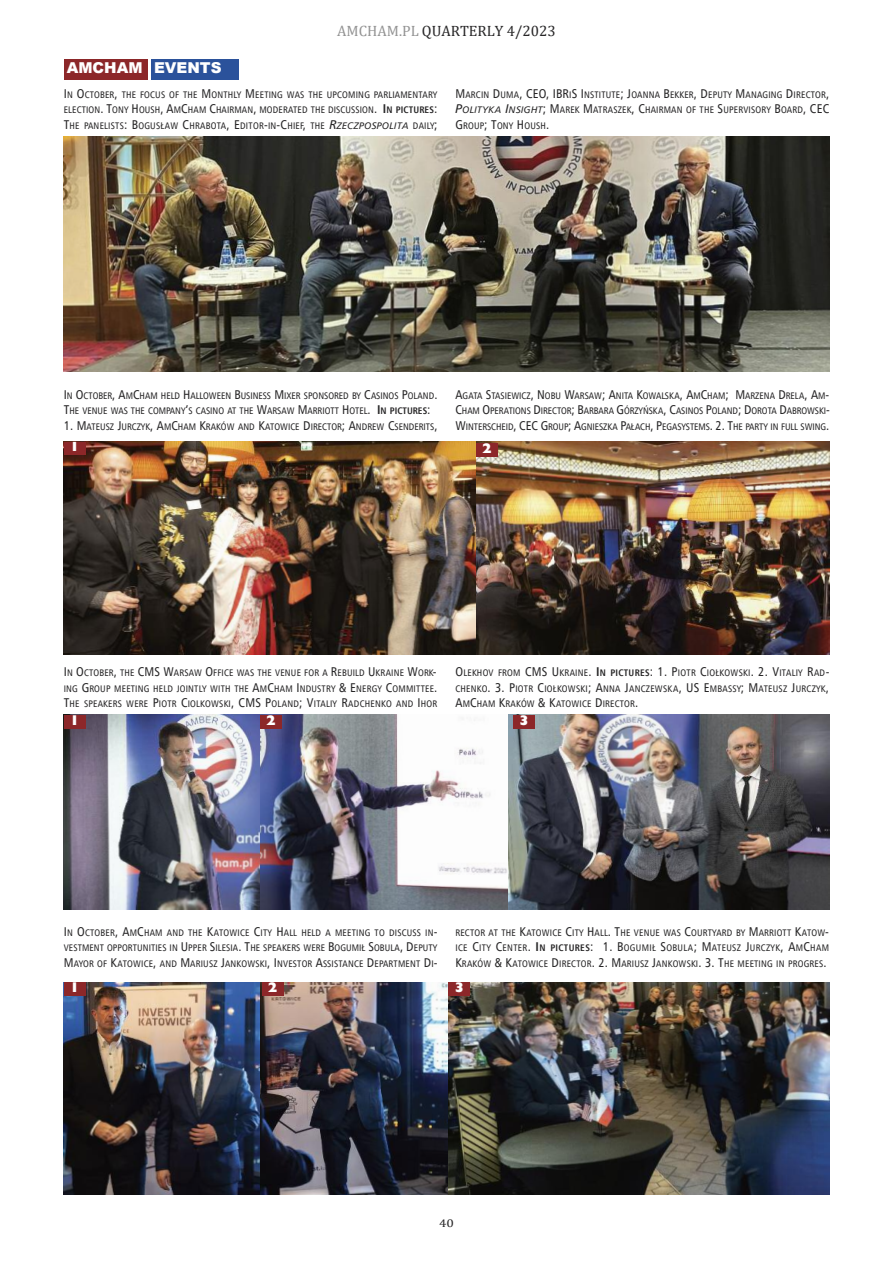
<style>
.page{position:relative;width:893px;height:1263px;background:#fff}
.page>*{position:absolute;margin:0;border:0;box-sizing:border-box;transform-origin:0 0}
.t1{font:15px "Cambria Math";color:#272627}
.t2{font:900 15px "Arial";color:#fff}
.t3{font:14.1px "Humanst 521 X Bd EU";color:#fff;scale:1.06 1}
.t4{font:13.35px "Humanst 521 X Bd EU";color:#fff;scale:1.12 1}
.t5{font:11.25px "Cambria Math";color:#272627;scale:1.2 1}
.t6{font:9.6px/15.3px "Humnst 777 Cn EU";letter-spacing:.02em;color:#272627;text-align:justify}
.t7{font:9.6px/15.3px "Humnst 777 Cn EU";color:#272627}
.s1{color:#939393}
.s2{font-size:12.75px}
.s3{font-weight:700;font-size:12.75px}
.s4{font-weight:700}
.s5{font-family:"Humnst 777 EU";font-style:italic;font-size:12.75px}
.s6{font-family:"Humnst 777 EU";font-style:italic}
</style>
<div class="page">
<img style="left:64px;top:714px;width:197px;height:195px">
<img style="left:261px;top:714px;width:251px;height:195px">
<img style="left:509px;top:715px;width:320px;height:194px">
<div style="left:64px;top:716px;width:21px;height:13px;background:#8c2729"></div>
<div style="left:260px;top:716px;width:22px;height:13px;background:#8c2729"></div>
<div style="left:513px;top:715px;width:22px;height:13px;background:#8c2729"></div>
<div style="left:64px;top:60px;width:83px;height:20px;background:#8c2729"></div>
<div style="left:151px;top:60px;width:87px;height:20px;background:#2b529b"></div>
<img style="left:64px;top:982px;width:197px;height:213px">
<img style="left:261px;top:982px;width:188px;height:213px">
<img style="left:449px;top:982px;width:380px;height:213px">
<div style="left:64px;top:982px;width:21px;height:13px;background:#8c2729"></div>
<div style="left:262px;top:982px;width:21px;height:13px;background:#8c2729"></div>
<div style="left:449px;top:982px;width:21px;height:13px;background:#8c2729"></div>
<img style="left:64px;top:441px;width:412px;height:213px">
<img style="left:476px;top:441px;width:353px;height:213px">
<div style="left:64px;top:442px;width:21px;height:13px;background:#8c2729"></div>
<img style="left:64px;top:136px;width:765px;height:236px">
<div style="left:476px;top:443px;width:22px;height:13px;background:#8c2729"></div>
<h1 class="t2" style="left:67px;top:57px;width:156px">AMCHAM EVENTS</h1>
<h1 class="t1" style="left:337px;top:25px;width:220px"><span class="s1">AMCHAM.PL</span> QUARTERLY 4/2023</h1>
<p class="t6" style="left:64px;top:87px;width:375px"><span class="s2">I</span>N <span class="s2">O</span>CTOBER<span class="s2">,</span> THE FOCUS OF THE <span class="s2">M</span>ONTHLY <span class="s2">M</span>EETING WAS THE UPCOMING PARLIAMENTARY ELECTION<span class="s2">. T</span>ONY <span class="s2">H</span>OUSH<span class="s2">, A</span>M<span class="s2">C</span>HAM <span class="s2">C</span>HAIRMAN<span class="s2">,</span> MODERATED THE DISCUSSION<span class="s2">.</span> <span class="s3">I</span><span class="s4">N PICTURES</span><span class="s2">:<br>T</span>HE PANELISTS<span class="s2">: B</span>OGUSŁAW <span class="s2">C</span>HRABOTA<span class="s2">, E</span>DITOR<span class="s2">-</span>IN<span class="s2">-C</span>HIEF<span class="s2">,</span> THE <span class="s5">R</span><span class="s6">ZECZPOSPOLITA</span> DAILY<span class="s2">;</span></p>
<p class="t6" style="left:455px;top:87px;width:375px"><span class="s2">M</span>ARCIN <span class="s2">D</span>UMA<span class="s2">, CEO, IBR</span>I<span class="s2">S I</span>NSTITUTE<span class="s2">; J</span>OANNA <span class="s2">B</span>EKKER<span class="s2">, D</span>EPUTY <span class="s2">M</span>ANAGING <span class="s2">D</span>IRECTOR<span class="s2">, </span><span class="s5">P</span><span class="s6">OLITYKA</span> <span class="s5">I</span><span class="s6">NSIGHT</span><span class="s2">; M</span>AREK <span class="s2">M</span>ATRASZEK<span class="s2">, C</span>HAIRMAN OF THE <span class="s2">S</span>UPERVISORY <span class="s2">B</span>OARD<span class="s2">, CEC G</span>ROUP<span class="s2">; T</span>ONY <span class="s2">H</span>OUSH<span class="s2">.</span></p>
<p class="t7" style="left:64px;top:388px;width:375px"><span class="s2">I</span>N <span class="s2">O</span>CTOBER<span class="s2">, A</span>M<span class="s2">C</span>HAM HELD <span class="s2">H</span>ALLOWEEN <span class="s2">B</span>USINESS <span class="s2">M</span>IXER SPONSORED BY <span class="s2">C</span>ASINOS <span class="s2">P</span>OLAND<span class="s2">.<br>T</span>HE VENUE WAS THE COMPANY<span class="s2">’</span>S CASINO AT THE <span class="s2">W</span>ARSAW <span class="s2">M</span>ARRIOTT <span class="s2">H</span>OTEL<span class="s2">.</span> <span class="s3">I</span><span class="s4">N PICTURES</span><span class="s2">:</span></p>
<p class="t7" style="left:64px;top:418px;width:375px"><span class="s2">1. M</span>ATEUSZ <span class="s2">J</span>URCZYK<span class="s2">, A</span>M<span class="s2">C</span>HAM <span class="s2">K</span>RAKÓW AND <span class="s2">K</span>ATOWICE <span class="s2">D</span>IRECTOR<span class="s2">; A</span>NDREW <span class="s2">C</span>SENDERITS<span class="s2">,</span></p>
<h3 class="t4" style="left:70px;top:438px;width:10px">1</h3>
<p class="t6" style="left:455px;top:388px;width:376px"><span class="s2">A</span>GATA <span class="s2">S</span>TASIEWICZ<span class="s2">, N</span>OBU <span class="s2">W</span>ARSAW<span class="s2">; A</span>NITA <span class="s2">K</span>OWALSKA<span class="s2">, A</span>M<span class="s2">C</span>HAM<span class="s2">; M</span>ARZENA <span class="s2">D</span>RELA<span class="s2">, A</span>M<span class="s2">-C</span>HAM <span class="s2">O</span>PERATIONS <span class="s2">D</span>IRECTOR<span class="s2">; B</span>ARBARA <span class="s2">G</span>ÓRZYŃSKA<span class="s2">, C</span>ASINOS <span class="s2">P</span>OLAND<span class="s2">; D</span>OROTA <span class="s2">D</span>ABROWSKI<span class="s2">-W</span>INTERSCHEID<span class="s2">, CEC G</span>ROUP<span class="s2">; A</span>GNIESZKA <span class="s2">P</span>AŁACH<span class="s2">, P</span>EGASYSTEMS<span class="s2">. 2. T</span>HE PARTY IN FULL SWING<span class="s2">.</span></p>
<h2 class="t3" style="left:482px;top:439px;width:11px">2</h2>
<p class="t6" style="left:64px;top:665px;width:375px"><span class="s2">I</span>N <span class="s2">O</span>CTOBER<span class="s2">,</span> THE <span class="s2">CMS W</span>ARSAW <span class="s2">O</span>FFICE WAS THE VENUE FOR A <span class="s2">R</span>EBUILD <span class="s2">U</span>KRAINE <span class="s2">W</span>ORK<span class="s2">-</span>ING <span class="s2">G</span>ROUP MEETING HELD JOINTLY WITH THE <span class="s2">A</span>M<span class="s2">C</span>HAM <span class="s2">I</span>NDUSTRY <span class="s2">&amp; E</span>NERGY <span class="s2">C</span>OMMITTEE<span class="s2">.<br>T</span>HE SPEAKERS WERE <span class="s2">P</span>IOTR <span class="s2">C</span>IOLKOWSKI<span class="s2">, CMS P</span>OLAND<span class="s2">; V</span>ITALIY <span class="s2">R</span>ADCHENKO AND <span class="s2">I</span>HOR</p>
<p class="t6" style="left:455px;top:665px;width:376px"><span class="s2">O</span>LEKHOV FROM <span class="s2">CMS U</span>KRAINE<span class="s2">.</span> <span class="s3">I</span><span class="s4">N PICTURES</span><span class="s2">: 1. P</span>IOTR <span class="s2">C</span>IOŁKOWSKI<span class="s2">. 2. V</span>ITALIY <span class="s2">R</span>AD<span class="s2">-</span>CHENKO<span class="s2">. 3. P</span>IOTR <span class="s2">C</span>IOŁKOWSKI<span class="s2">; A</span>NNA <span class="s2">J</span>ANCZEWSKA<span class="s2">, US E</span>MBASSY<span class="s2">; M</span>ATEUSZ <span class="s2">J</span>URCZYK<span class="s2">, A</span>M<span class="s2">C</span>HAM <span class="s2">K</span>RAKÓW <span class="s2">&amp; K</span>ATOWICE <span class="s2">D</span>IRECTOR<span class="s2">.</span></p>
<h2 class="t3" style="left:70px;top:712px;width:11px">1</h2>
<h2 class="t3" style="left:266px;top:712px;width:11px">2</h2>
<h2 class="t3" style="left:519px;top:711px;width:11px">3</h2>
<p class="t6" style="left:64px;top:925px;width:375px"><span class="s2">I</span>N <span class="s2">O</span>CTOBER<span class="s2">, A</span>M<span class="s2">C</span>HAM AND THE <span class="s2">K</span>ATOWICE <span class="s2">C</span>ITY <span class="s2">H</span>ALL HELD A MEETING TO DISCUSS IN<span class="s2">-</span>VESTMENT OPPORTUNITIES IN <span class="s2">U</span>PPER <span class="s2">S</span>ILESIA<span class="s2">. T</span>HE SPEAKERS WERE <span class="s2">B</span>OGUMIŁ <span class="s2">S</span>OBULA<span class="s2">, D</span>EPUTY <span class="s2">M</span>AYOR OF <span class="s2">K</span>ATOWICE<span class="s2">,</span> AND <span class="s2">M</span>ARIUSZ <span class="s2">J</span>ANKOWSKI<span class="s2">, I</span>NVESTOR <span class="s2">A</span>SSISTANCE <span class="s2">D</span>EPARTMENT <span class="s2">D</span>I<span class="s2">-</span></p>
<p class="t6" style="left:455px;top:925px;width:375px">RECTOR AT THE <span class="s2">K</span>ATOWICE <span class="s2">C</span>ITY <span class="s2">H</span>ALL<span class="s2">. T</span>HE VENUE WAS <span class="s2">C</span>OURTYARD BY <span class="s2">M</span>ARRIOTT <span class="s2">K</span>ATOW<span class="s2">-</span>ICE <span class="s2">C</span>ITY <span class="s2">C</span>ENTER<span class="s2">.</span> <span class="s3">I</span><span class="s4">N PICTURES</span><span class="s2">: 1. B</span>OGUMIŁ <span class="s2">S</span>OBULA<span class="s2">; M</span>ATEUSZ <span class="s2">J</span>URCZYK<span class="s2">, A</span>M<span class="s2">C</span>HAM <span class="s2">K</span>RAKÓW <span class="s2">&amp; K</span>ATOWICE <span class="s2">D</span>IRECTOR<span class="s2">. 2. M</span>ARIUSZ <span class="s2">J</span>ANKOWSKI<span class="s2">. 3. T</span>HE MEETING IN PROGRES<span class="s2">.</span></p>
<h2 class="t3" style="left:70px;top:978px;width:11px">1</h2>
<h2 class="t3" style="left:268px;top:978px;width:11px">2</h2>
<h2 class="t3" style="left:454px;top:978px;width:11px">3</h2>
<p class="t5" style="left:439px;top:1218px;width:14px">40</p>
</div>
